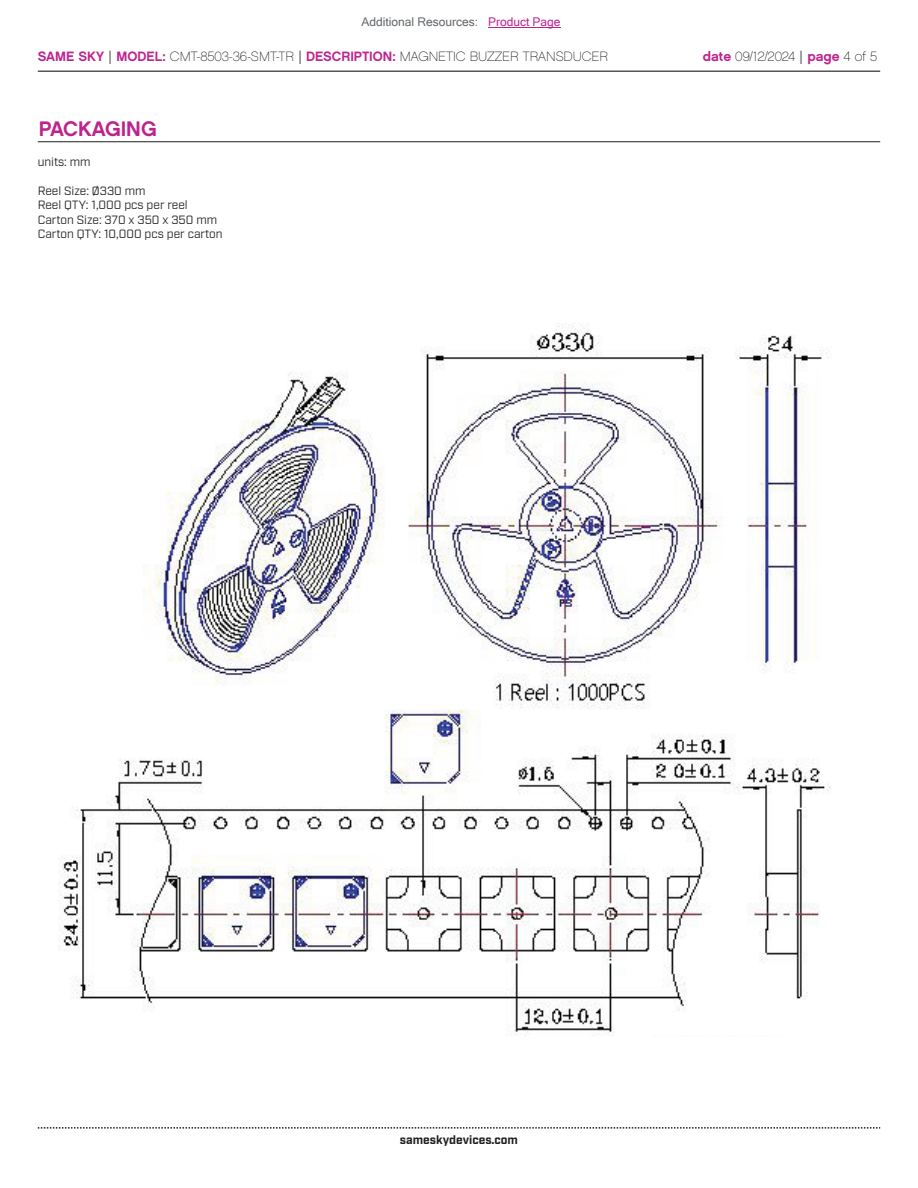
<style>
.page{position:relative;width:918px;height:1188px;background:#fff}
.page>*{position:absolute;margin:0;border:0;box-sizing:border-box;transform-origin:0 0}
.t1{font:21px "Chalet New York Nineteen Sixty";color:#bd238f}
.t2{font:13.5px "Chalet Paris Nineteen Sixty";color:#231f20}
.t3{font:12px/14.4px "Industry";color:#231f20}
.t4{font:12px "Microsoft Sans Serif";color:#63676b}
.t5{font:700 12px "Industry";color:#231f20}
.s1{color:#bd238f}
.s2{font-family:"Chalet New York Nineteen Sixty";color:#bd238f}
.s3{font-family:"Industry"}
</style>
<div class="page">
<hr style="left:38px;top:71px;width:842px;height:1px;background:#231f20">
<svg style="left:38px;top:1127px;width:842px;height:2px"></svg>
<hr style="left:38px;top:141px;width:842px;height:1px;background:#231f20">
<img style="left:58px;top:324px;width:773px;height:712px">
<hr style="left:488px;top:27px;width:73px;height:1px;background:#bd238f">
<p class="t4" style="left:362px;top:15px;width:201px">Additional Resources: <span class="s1">Product Page</span></p>
<p class="t2" style="left:38px;top:48px;width:572px"><span class="s2">SAME SKY</span> <span class="s3">|</span> <span class="s2">MODEL:</span> CMT-8503-36-SMT-TR <span class="s3">|</span> <span class="s2">DESCRIPTION:</span> MAGNETIC BUZZER TRANSDUCER</p>
<p class="t2" style="left:703px;top:48px;width:176px"><span class="s2">date</span> 09/12/2024 <span class="s3">|</span> <span class="s2">page</span> 4 of 5</p>
<h1 class="t1" style="left:39px;top:115px;width:119px">PACKAGING</h1>
<p class="t3" style="left:38px;top:155px;width:54px">units: mm</p>
<p class="t3" style="left:38px;top:184px;width:186px">Reel Size: Ø330 mm<br>Reel QTY: 1,000 pcs per reel<br>Carton Size: 370 x 350 x 350 mm<br>Carton QTY: 10,000 pcs per carton</p>
<p class="t5" style="left:400px;top:1132px;width:120px">sameskydevices.com</p>
</div>
